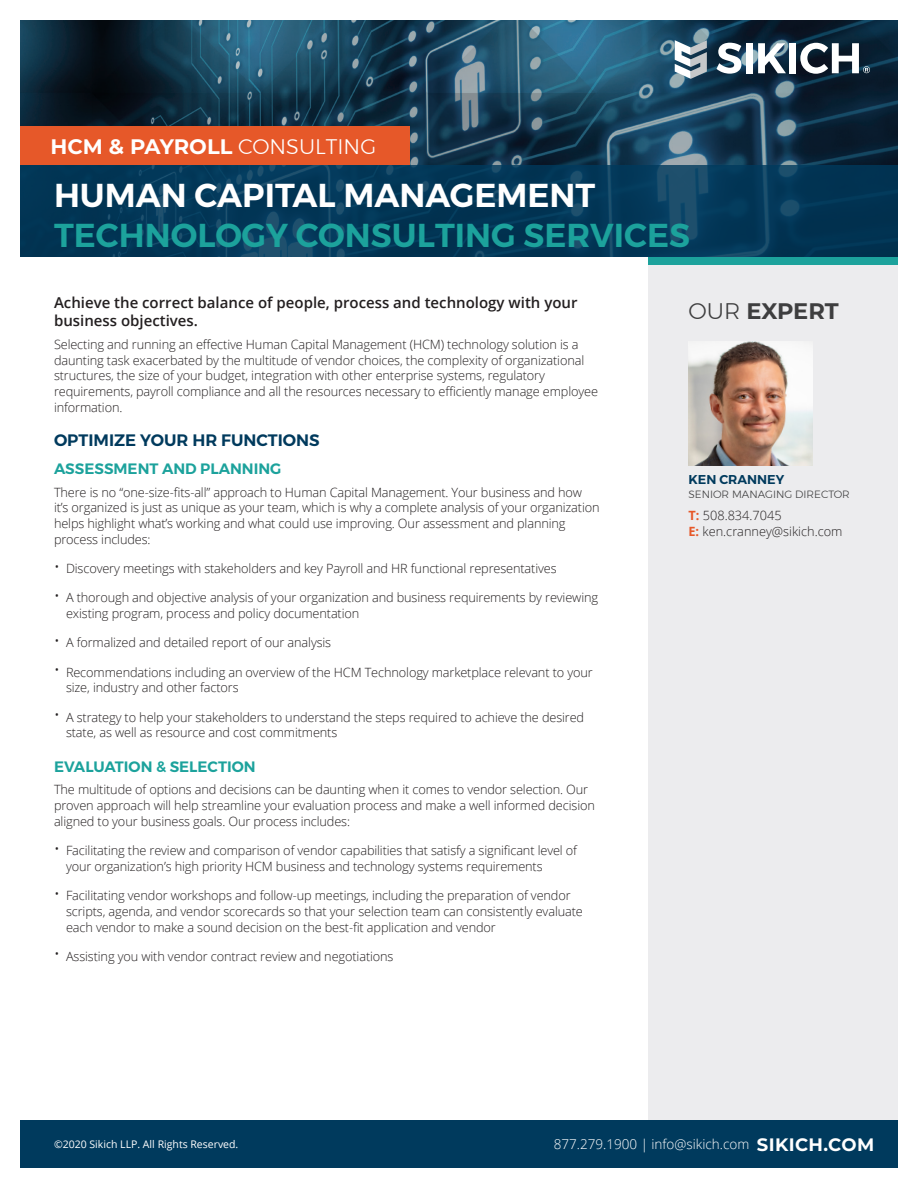
<style>
.page{position:relative;width:918px;height:1188px;background:#fff}
.page>*{position:absolute;margin:0;border:0;box-sizing:border-box;transform-origin:0 0}
.Title_White{font:600 33px/39.6px "Montserrat";color:#1ca29c}
.t1{font:700 22.5px "Montserrat";letter-spacing:-.01em;color:#3e3e3f}
.Service_Area_Name{font:700 21px "Montserrat";color:#fff}
.t2{font:700 18px "Montserrat";letter-spacing:.02em;color:#fff}
.Main_Body_Subhead{font:600 16.5px "Montserrat";color:#003a5d}
.Main_Body_Subhead-2{font:600 15px/18px "Open Sans";color:#231f20}
.Main_Body_Subhead-3{font:600 15px "Montserrat";color:#1ca29c}
.t3{font:300 13.5px "Open Sans";color:#fff}
.Main_Body_Text{font:300 12.75px/15.8px "Open Sans";letter-spacing:-.01em;color:#231f20}
.Expert_Name{font:600 12.75px "Montserrat";color:#003a5d}
.t4{font:10.5px "Open Sans";color:#fff}
.Expert_Title{font:300 10.5px "Montserrat";color:#3e3e3f}
.s1{font-weight:300}
.s2{color:#fff}
.s3{font-size:15px}
.s4{font-weight:700;color:#e65829}
</style>
<div class="page">
<div style="left:648px;top:256px;width:250px;height:864px;background:#ececee"></div>
<div style="left:648px;top:256px;width:250px;height:9px;background:#1ca29c"></div>
<img style="left:20px;top:21px;width:878px;height:144px">
<div style="left:20px;top:165px;width:878px;height:91px;background:#003a5d"></div>
<div style="left:20px;top:126px;width:389px;height:39px;background:#e65829"></div>
<svg style="left:716px;top:43px;width:25px;height:31px"></svg>
<div style="left:746px;top:43px;width:7px;height:30px;background:#fff"></div>
<svg style="left:758px;top:43px;width:28px;height:30px"></svg>
<div style="left:789px;top:43px;width:7px;height:30px;background:#fff"></div>
<svg style="left:800px;top:43px;width:70px;height:31px"></svg>
<svg style="left:675px;top:40px;width:32px;height:39px"></svg>
<div style="left:20px;top:1120px;width:878px;height:48px;background:#003a5d"></div>
<img style="left:688px;top:341px;width:125px;height:124px">
<p class="Service_Area_Name" style="left:51px;top:132px;width:327px">HCM &amp; PAYROLL <span class="s1">CONSULTING</span></p>
<p class="Title_White" style="left:54px;top:176px;width:638px"><span class="s2">HUMAN CAPITAL MANAGEMENT<br></span>TECHNOLOGY CONSULTING SERVICES</p>
<p class="Main_Body_Subhead-2" style="left:54px;top:294px;width:525px">Achieve the correct balance of people, process and technology with your business objectives.</p>
<p class="Main_Body_Text" style="left:54px;top:336px;width:546px">Selecting and running an effective Human Capital Management (HCM) technology solution is a daunting task exacerbated by the multitude of vendor choices, the complexity of organizational structures, the size of your budget, integration with other enterprise systems, regulatory requirements, payroll compliance and all the resources necessary to efficiently manage employee information.</p>
<p class="Main_Body_Subhead" style="left:54px;top:428px;width:267px">OPTIMIZE YOUR HR FUNCTIONS</p>
<p class="Main_Body_Subhead-3" style="left:54px;top:457px;width:229px">ASSESSMENT AND PLANNING</p>
<p class="Main_Body_Text" style="left:54px;top:484px;width:547px">There is no “one-size-fits-all” approach to Human Capital Management. Your business and how it’s organized is just as unique as your team, which is why a complete analysis of your organization helps highlight what’s working and what could use improving. Our assessment and planning process includes:</p>
<p class="Main_Body_Text" style="left:54px;top:560px;width:504px"><span class="s3">•</span> Discovery meetings with stakeholders and key Payroll and HR functional representatives</p>
<p class="Main_Body_Text" style="left:66px;top:590px;width:534px;text-indent:-12px"><span class="s3">•</span> A thorough and objective analysis of your organization and business requirements by reviewing existing program, process and policy documentation</p>
<p class="Main_Body_Text" style="left:54px;top:635px;width:279px"><span class="s3">•</span> A formalized and detailed report of our analysis</p>
<p class="Main_Body_Text" style="left:66px;top:664px;width:528px;text-indent:-12px"><span class="s3">•</span> Recommendations including an overview of the HCM Technology marketplace relevant to your size, industry and other factors</p>
<p class="Main_Body_Text" style="left:66px;top:709px;width:520px;text-indent:-12px"><span class="s3">•</span> A strategy to help your stakeholders to understand the steps required to achieve the desired state, as well as resource and cost commitments</p>
<p class="Main_Body_Subhead-3" style="left:54px;top:755px;width:203px">EVALUATION &amp; SELECTION</p>
<p class="Main_Body_Text" style="left:54px;top:782px;width:542px">The multitude of options and decisions can be daunting when it comes to vendor selection. Our proven approach will help streamline your evaluation process and make a well informed decision aligned to your business goals. Our process includes:</p>
<p class="Main_Body_Text" style="left:66px;top:842px;width:513px;text-indent:-12px"><span class="s3">•</span> Facilitating the review and comparison of vendor capabilities that satisfy a significant level of your organization’s high priority HCM business and technology systems requirements</p>
<p class="Main_Body_Text" style="left:66px;top:887px;width:518px;text-indent:-12px"><span class="s3">•</span> Facilitating vendor workshops and follow-up meetings, including the preparation of vendor scripts, agenda, and vendor scorecards so that your selection team can consistently evaluate each vendor to make a sound decision on the best-fit application and vendor</p>
<p class="Main_Body_Text" style="left:54px;top:948px;width:341px"><span class="s3">•</span> Assisting you with vendor contract review and negotiations</p>
<p class="t1" style="left:688px;top:295px;width:152px"><span class="s1">OUR</span> EXPERT</p>
<p class="Expert_Name" style="left:688px;top:470px;width:97px">KEN CRANNEY</p>
<p class="Expert_Title" style="left:688px;top:486px;width:163px">SENIOR MANAGING DIRECTOR</p>
<p class="Main_Body_Text" style="left:688px;top:508px;width:156px"><span class="s4">T:</span> 508.834.7045<br><span class="s4">E:</span> ken.cranney@sikich.com</p>
<p class="t4" style="left:54px;top:1137px;width:186px">©2020 Sikich LLP. All Rights Reserved.</p>
<p class="t3" style="left:554px;top:1135px;width:197px">877.279.1900 | info@sikich.com</p>
<p class="t2" style="left:757px;top:1131px;width:119px">SIKICH.COM</p>
</div>
